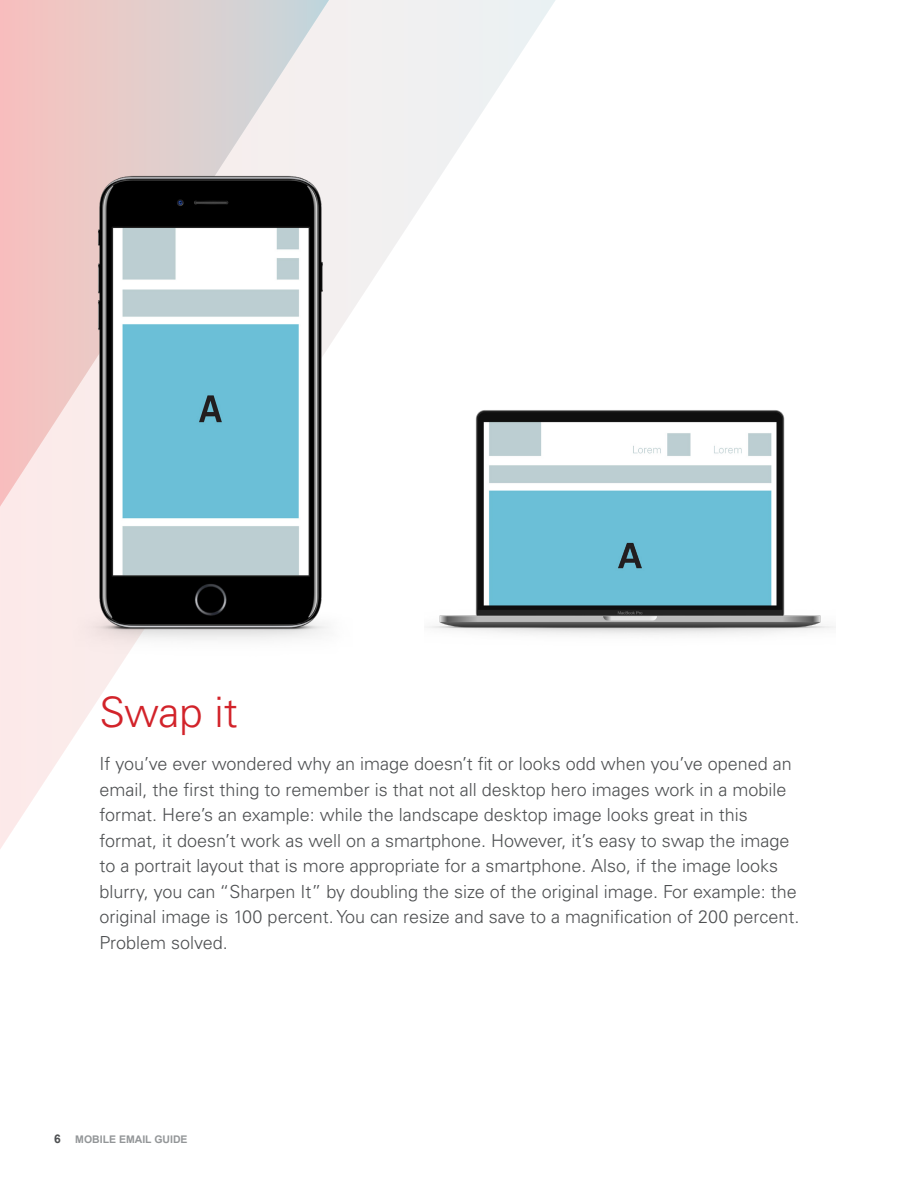
<style>
.page{position:relative;width:918px;height:1188px;background:#fff}
.page>*{position:absolute;margin:0;border:0;box-sizing:border-box;transform-origin:0 0}
.t1{font:300 42px "Univers";letter-spacing:-.01em;color:#d2232a}
.t2{font:300 18px/25.5px "Univers LT Std";color:#4e5052}
.t3{font:700 12px "Arial";color:#4e5052}
.t4{font:700 10.5px "Arial";color:#939698}
</style>
<div class="page">
<svg style="left:0;top:0;width:555px;height:849px"></svg>
<svg style="left:0;top:0;width:329px;height:519px;background:#e9cecd"></svg>
<img style="left:43px;top:150px;width:330px;height:520px">
<img style="left:425px;top:313px;width:410px;height:410px">
<h1 class="t1" style="left:100px;top:686px;width:140px">Swap it</h1>
<p class="t2" style="left:100px;top:751px;width:701px">If you’ve ever wondered why an image doesn’t fit or looks odd when you’ve opened an email, the first thing to remember is that not all desktop hero images work in a mobile format. Here’s an example: while the landscape desktop image looks great in this format, it doesn’t work as well on a smartphone. However, it’s easy to swap the image to a portrait layout that is more appropriate for a smartphone. Also, if the image looks blurry, you can “Sharpen It” by doubling the size of the original image. For example: the original image is 100 percent. You can resize and save to a magnification of 200 percent.<br>Problem solved.</p>
<p class="t3" style="left:54px;top:1131px;width:8px">6</p>
<p class="t4" style="left:75px;top:1132px;width:114px">MOBILE EMAIL GUIDE</p>
</div>
